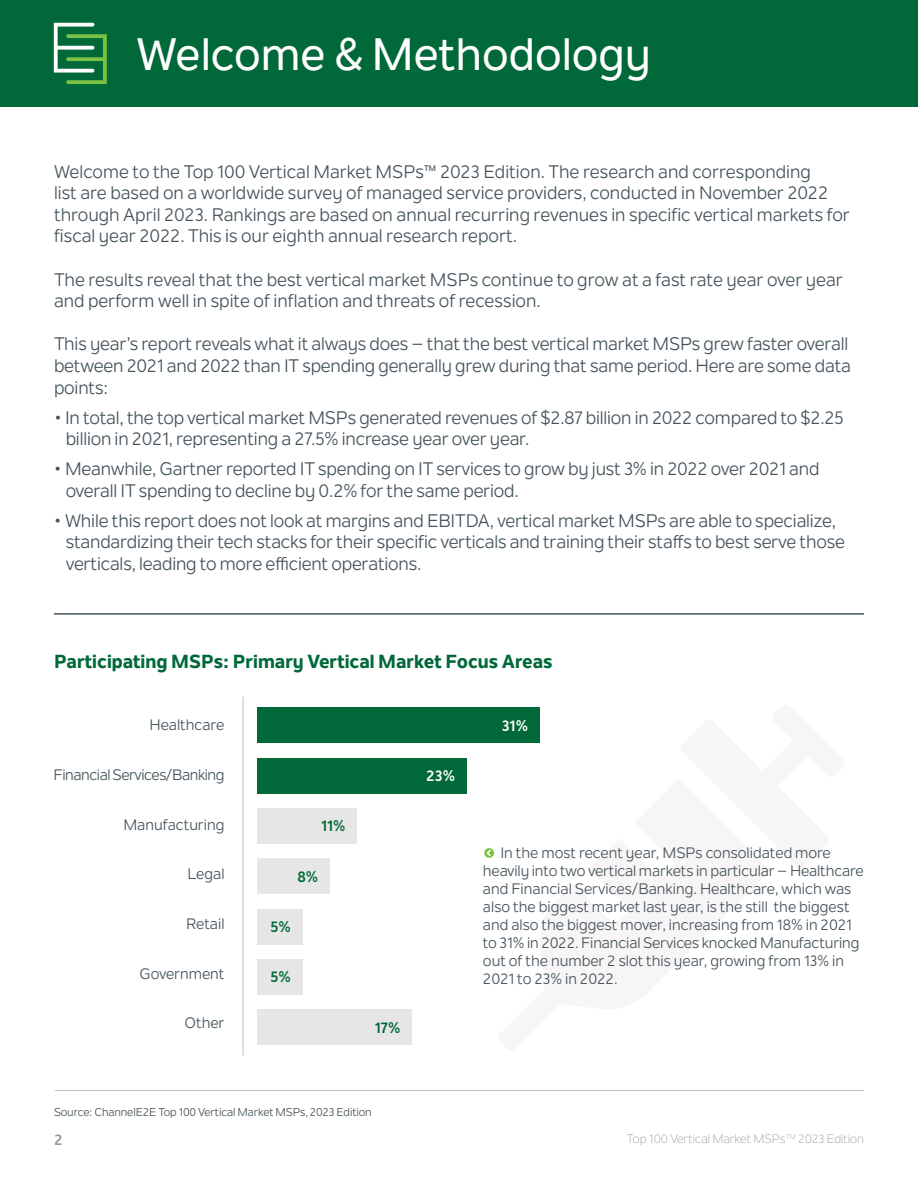
<style>
.page{position:relative;width:918px;height:1188px;background:#fff}
.page>*{position:absolute;margin:0;border:0;box-sizing:border-box;transform-origin:0 0}
.t1{font:500 45px "Nolan Next";color:#fff}
.t2{font:800 18.75px "Nolan Next";color:#016939}
.t3{font:18px/21.6px "Nolan Next";letter-spacing:-.01em;color:#44535b}
.t4{font:15px/18px "Nolan Next";letter-spacing:-.005em;color:#44535b}
.t5{font:15px "Nolan Next";letter-spacing:-.03em;color:#44535b}
.t6{font:700 15px "Nolan Next";color:#016939}
.t7{font:700 15px "Nolan Next";color:#fff}
.t8{font:700 15px "Nolan Next";color:#989899}
.t9{font:12px "Nolan Next";color:#989899}
.t10{font:11.25px "Nolan Next";letter-spacing:-.01em;color:#44535b}
</style>
<div class="page">
<hr style="left:55px;top:1090px;width:809px;height:1px;background:#bdbebf">
<div style="left:1px;top:0;width:917px;height:107px;background:#016939"></div>
<hr style="left:54px;top:613px;width:810px;height:2px;background:#44535b">
<svg style="left:484px;top:848px;width:10px;height:10px"></svg>
<hr style="left:243px;top:697px;width:1px;height:359px;background:#bdbebf">
<div style="left:257px;top:707px;width:283px;height:36px;background:#016939"></div>
<div style="left:257px;top:758px;width:210px;height:35px;background:#016939"></div>
<div style="left:257px;top:808px;width:100px;height:36px;background:#e5e6e5"></div>
<div style="left:257px;top:858px;width:73px;height:36px;background:#e5e6e5"></div>
<div style="left:257px;top:909px;width:45px;height:35px;background:#e5e6e5"></div>
<div style="left:257px;top:959px;width:45px;height:36px;background:#e5e6e5"></div>
<div style="left:257px;top:1009px;width:155px;height:36px;background:#e5e6e5"></div>
<svg style="left:54px;top:23px;width:53px;height:61px"></svg>
<h1 class="t1" style="left:136px;top:27px;width:516px">Welcome &amp; Methodology</h1>
<p class="t3" style="left:54px;top:160px;width:798px">Welcome to the Top 100 Vertical Market MSPs™ 2023 Edition. The research and corresponding<br>list are based on a worldwide survey of managed service providers, conducted in November 2022 through April 2023. Rankings are based on annual recurring revenues in specific vertical markets for fiscal year 2022. This is our eighth annual research report.</p>
<p class="t3" style="left:54px;top:268px;width:790px">The results reveal that the best vertical market MSPs continue to grow at a fast rate year over year and perform well in spite of inflation and threats of recession.</p>
<p class="t3" style="left:54px;top:333px;width:798px">This year’s report reveals what it always does – that the best vertical market MSPs grew faster overall between 2021 and 2022 than IT spending generally grew during that same period. Here are some data points:</p>
<p class="t3" style="left:66px;top:406px;width:780px;text-indent:-12px">• In total, the top vertical market MSPs generated revenues of $2.87 billion in 2022 compared to $2.25 billion in 2021, representing a 27.5% increase year over year.</p>
<p class="t3" style="left:66px;top:458px;width:755px;text-indent:-12px">• Meanwhile, Gartner reported IT spending on IT services to grow by just 3% in 2022 over 2021 and overall IT spending to decline by 0.2% for the same period.</p>
<p class="t3" style="left:66px;top:510px;width:781px;text-indent:-12px">• While this report does not look at margins and EBITDA, vertical market MSPs are able to specialize, standardizing their tech stacks for their specific verticals and training their staffs to best serve those verticals, leading to more efficient operations.</p>
<p class="t2" style="left:54px;top:650px;width:500px">Participating MSPs: Primary Vertical Market Focus Areas</p>
<p class="t4" style="left:149px;top:716px;width:77px">Healthcare</p>
<p class="t5" style="left:54px;top:765px;width:172px">Financial Services/Banking</p>
<p class="t4" style="left:123px;top:815px;width:103px">Manufacturing</p>
<p class="t4" style="left:188px;top:865px;width:38px">Legal</p>
<p class="t4" style="left:186px;top:915px;width:40px">Retail</p>
<p class="t4" style="left:140px;top:964px;width:87px">Government</p>
<p class="t4" style="left:185px;top:1014px;width:41px">Other</p>
<p class="t6" style="left:321px;top:817px;width:26px">11%</p>
<p class="t6" style="left:298px;top:867px;width:22px">8%</p>
<p class="t6" style="left:271px;top:918px;width:22px">5%</p>
<p class="t6" style="left:271px;top:968px;width:22px">5%</p>
<p class="t7" style="left:426px;top:767px;width:30px">23%</p>
<p class="t6" style="left:375px;top:1018px;width:27px">17%</p>
<p class="t7" style="left:502px;top:716px;width:28px">31%</p>
<p class="t4" style="left:483px;top:843px;width:382px;text-indent:17px">In the most recent year, MSPs consolidated more heavily into two vertical markets in particular – Healthcare and Financial Services/Banking. Healthcare, which was also the biggest market last year, is the still the biggest and also the biggest mover, increasing from 18% in 2021 to 31% in 2022. Financial Services knocked Manufacturing out of the number 2 slot this year, growing from 13% in 2021 to 23% in 2022.</p>
<p class="t10" style="left:54px;top:1105px;width:319px">Source: ChannelE2E Top 100 Vertical Market MSPs, 2023 Edition</p>
<p class="t8" style="left:54px;top:1131px;width:10px">2</p>
<p class="t9" style="left:627px;top:1131px;width:239px">Top 100 Vertical Market MSPs<sup>TM</sup> 2023 Edition</p>
</div>
